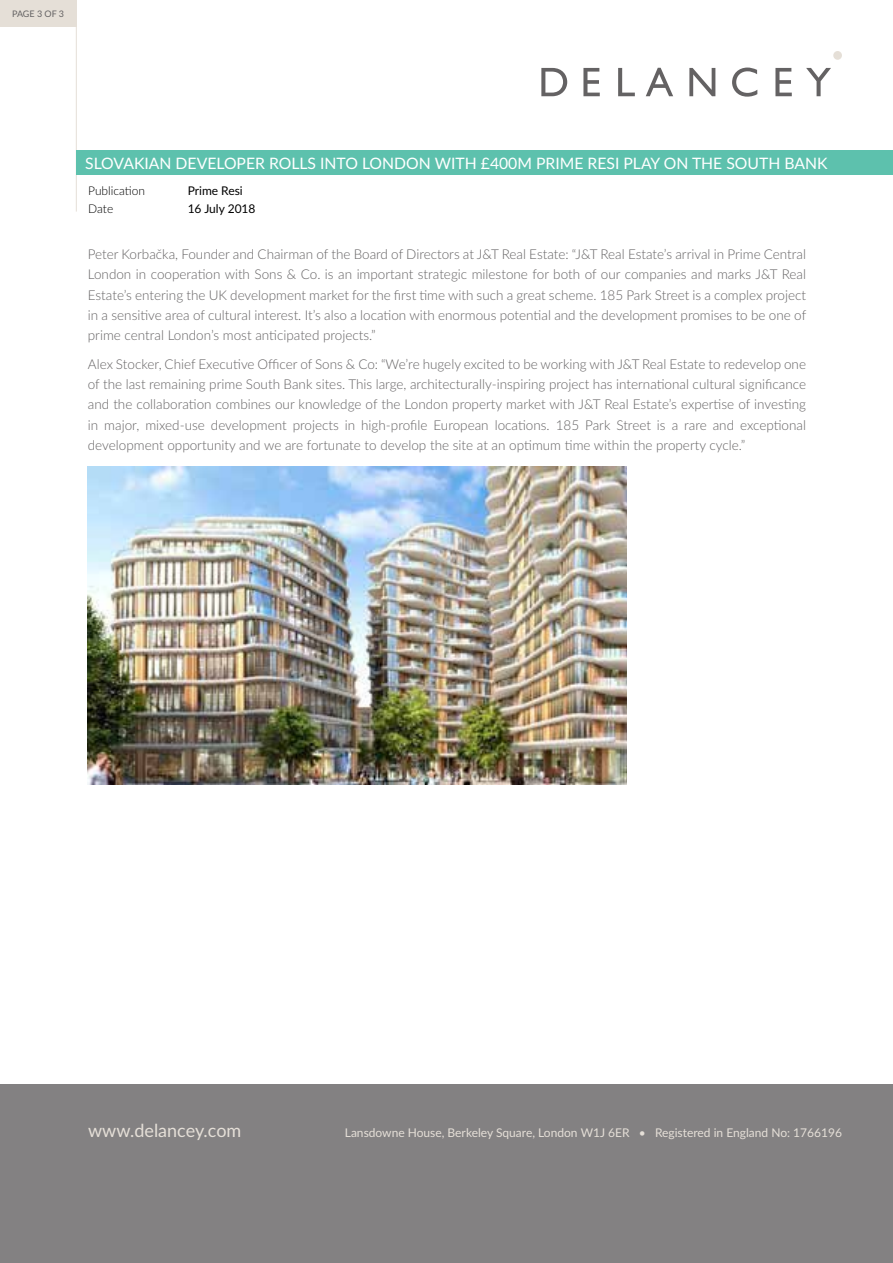
<style>
.page{position:relative;width:893px;height:1263px;background:#fff}
.page>*{position:absolute;margin:0;border:0;box-sizing:border-box;transform-origin:0 0}
.t1{font:18px "Lato";color:#e5dfd7}
.t2{font:15.75px "Lato";color:#fff}
.t3{font:300 13.5px/20.2px "Lato";color:#646263;text-align:justify}
.t4{font:12px "Lato";color:#e5dfd7}
.t5{font:12px "Lato";color:#000}
.t6{font:300 12px "Lato";color:#000}
.t7{font:9px "Lato";letter-spacing:-.01em;color:#646263}
</style>
<div class="page">
<div style="left:0;top:1084px;width:893px;height:179px;background:#838182"></div>
<div style="left:833px;top:51px;width:9px;height:9px;background:#e5dfd7;border-radius:50%"></div>
<svg style="left:541px;top:68px;width:26px;height:28px"></svg>
<svg style="left:583px;top:68px;width:17px;height:28px"></svg>
<svg style="left:618px;top:68px;width:17px;height:28px"></svg>
<svg style="left:646px;top:68px;width:27px;height:28px"></svg>
<svg style="left:689px;top:68px;width:26px;height:28px"></svg>
<svg style="left:732px;top:68px;width:25px;height:29px"></svg>
<svg style="left:775px;top:68px;width:17px;height:28px"></svg>
<svg style="left:806px;top:68px;width:25px;height:28px"></svg>
<hr style="left:76px;top:0;width:1px;height:212px;background:#e5dfd7">
<div style="left:77px;top:151px;width:816px;height:24px;background:#5dc1ad"></div>
<div style="left:0;top:0;width:76px;height:27px;background:#e5dfd7"></div>
<img style="left:88px;top:467px;width:539px;height:318px">
<p class="t7" style="left:12px;top:7px;width:54px">PAGE 3 OF 3</p>
<p class="t2" style="left:85px;top:152px;width:744px">SLOVAKIAN DEVELOPER ROLLS INTO LONDON WITH £400M PRIME RESI PLAY ON THE SOUTH BANK</p>
<p class="t6" style="left:88px;top:183px;width:59px">Publication</p>
<p class="t5" style="left:188px;top:182px;width:57px">Prime Resi</p>
<p class="t6" style="left:88px;top:201px;width:27px">Date</p>
<p class="t5" style="left:188px;top:200px;width:69px">16 July 2018</p>
<p class="t3" style="left:88px;top:244px;width:720px">Peter Korbačka, Founder and Chairman of the Board of Directors at J&amp;T Real Estate: “J&amp;T Real Estate’s arrival in Prime Central London in cooperation with Sons &amp; Co. is an important strategic milestone for both of our companies and marks J&amp;T Real Estate’s entering the UK development market for the first time with such a great scheme. 185 Park Street is a complex project in a sensitive area of cultural interest. It’s also a location with enormous potential and the development promises to be one of prime central London’s most anticipated projects.”</p>
<p class="t3" style="left:88px;top:353px;width:720px">Alex Stocker, Chief Executive Officer of Sons &amp; Co: “We’re hugely excited to be working with J&amp;T Real Estate to redevelop one of the last remaining prime South Bank sites. This large, architecturally-inspiring project has international cultural significance and the collaboration combines our knowledge of the London property market with J&amp;T Real Estate’s expertise of investing in major, mixed-use development projects in high-profile European locations. 185 Park Street is a rare and exceptional development opportunity and we are fortunate to develop the site at an optimum time within the property cycle.”</p>
<h1 class="t1" style="left:88px;top:1118px;width:155px">www.delancey.com</h1>
<p class="t4" style="left:345px;top:1124px;width:499px">Lansdowne House, Berkeley Square, London W1J 6ER • Registered in England No: 1766196</p>
</div>
